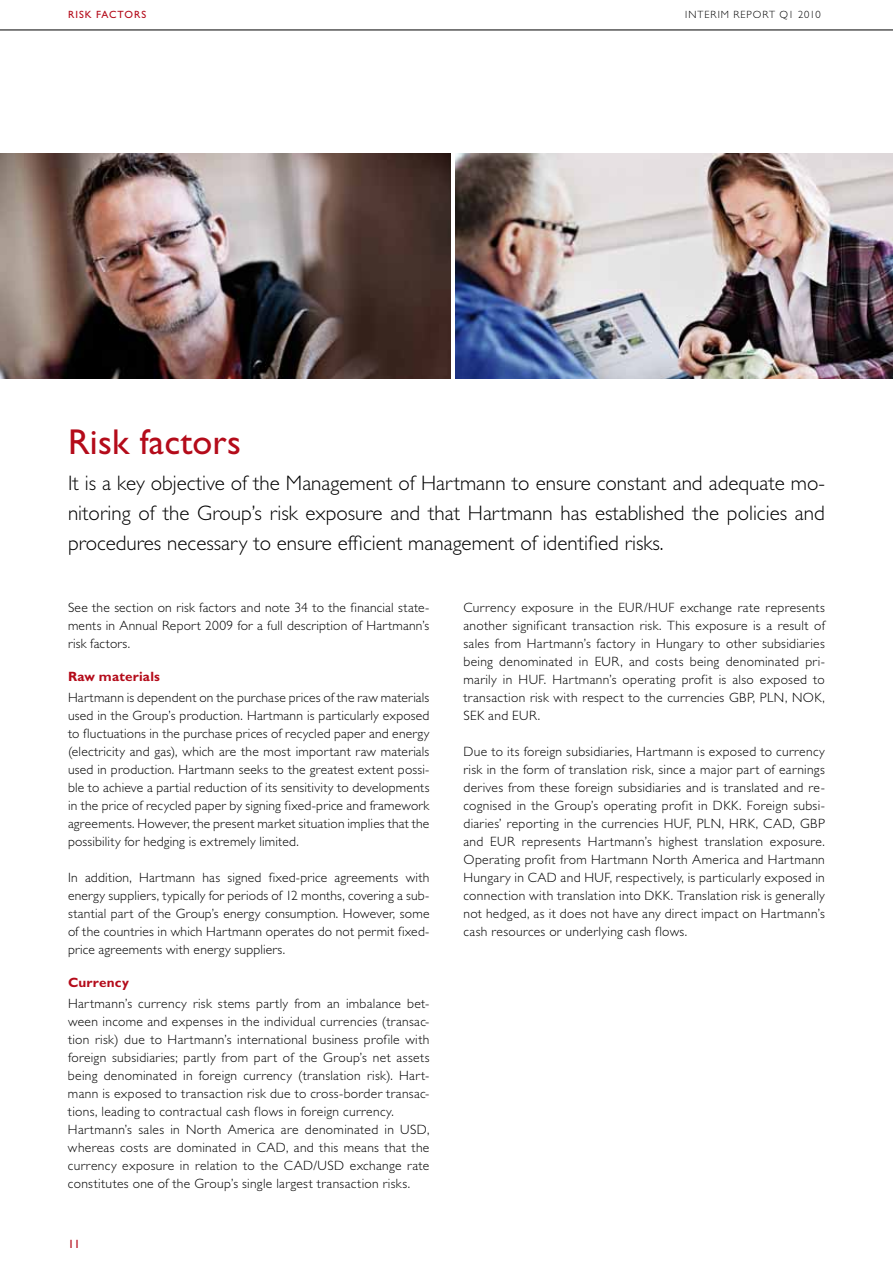
<style>
.page{position:relative;width:893px;height:1263px;background:#fff}
.page>*{position:absolute;margin:0;border:0;box-sizing:border-box;transform-origin:0 0}
.t1{font:36px "Gill Sans Std";letter-spacing:.005em;color:#b40b1a}
.t2{font:300 21px/30px "Gill Sans Std";color:#000;text-align:justify}
.t3{font:300 13.5px/18px "Gill Sans Std";letter-spacing:.025em;color:#000;text-align:justify}
.t4{font:700 13.5px "Gill Sans Std";letter-spacing:.015em;color:#b40b1a}
.t5{font:12px "Gill Sans Std";color:#b40b1a}
.t6{font:300 10.5px "Gill Sans Std";letter-spacing:.09em;color:#000}
.t7{font:10.5px "Gill Sans Std";letter-spacing:.095em;color:#b40b1a}
</style>
<div class="page">
<hr style="left:0;top:30px;width:893px;height:1px;background:#000">
<img style="left:0;top:153px;width:451px;height:225px">
<img style="left:455px;top:153px;width:438px;height:225px">
<p class="t7" style="left:68px;top:9px;width:80px">RISK FACTORS</p>
<p class="t6" style="left:685px;top:9px;width:137px">interim report q1 2010</p>
<h1 class="t1" style="left:68px;top:421px;width:174px">Risk factors</h1>
<p class="t2" style="left:68px;top:468px;width:758px">It is a key objective of the Management of Hartmann to ensure constant and adequate mo&shy;nitoring of the Group’s risk exposure and that Hartmann has established the policies and procedures necessary to ensure efficient management of identified risks.</p>
<p class="t3" style="left:68px;top:599px;width:363px">See the section on risk factors and note 34 to the financial state&shy;ments in Annual Report 2009 for a full description of Hartmann’s risk factors.</p>
<p class="t4" style="left:68px;top:668px;width:94px">Raw materials</p>
<p class="t3" style="left:68px;top:689px;width:363px">Hartmann is dependent on the purchase prices of the raw materials used in the Group’s production. Hartmann is particularly exposed to fluctuations in the purchase prices of recycled paper and energy (electricity and gas), which are the most important raw materials used in production. Hartmann seeks to the greatest extent possi&shy;ble to achieve a partial reduction of its sensitivity to developments in the price of recycled paper by signing fixed-price and framework agreements. However, the present market situation implies that the possibility for hedging is extremely limited.</p>
<p class="t3" style="left:68px;top:869px;width:363px">I n addition, Hartmann has signed fixed-price agreements with energy suppliers, typically for periods of 12 months, covering a sub&shy;stantial part of the Group’s energy consumption. However, some of the countries in which Hartmann operates do not permit fixed&shy;price agreements with energy suppliers.</p>
<p class="t4" style="left:68px;top:974px;width:62px">Currency</p>
<p class="t3" style="left:68px;top:995px;width:363px;text-align:left">Hartmann’s currency risk stems partly from an imbalance bet&shy;ween income and expenses in the individual currencies (transac&shy;tion risk) due to Hartmann’s international business profile with foreign subsidiaries; partly from part of the Group’s net assets being denominated in foreign currency (translation risk). Hart&shy;mann is exposed to transaction risk due to cross-border transac&shy;tions, leading to contractual cash flows in foreign currency.<br>Hartmann’s sales in N orth America are denominated in USD, whereas costs are dominated in CAD, and this means that the currency exposure in relation to the CAD/USD exchange rate constitutes one of the Group’s single largest transaction risks.</p>
<p class="t5" style="left:68px;top:1237px;width:13px">11</p>
<p class="t3" style="left:463px;top:599px;width:363px">Currency exposure in the EUR/HUF exchange rate represents another significant transaction risk. This exposure is a result of sales from Hartmann’s factory in Hungary to other subsidiaries being denominated in EUR, and costs being denominated pri&shy;marily in HUF. Hartmann’s operating profit is also exposed to transaction risk with respect to the currencies GBP, PLN , NO K, SEK and EUR.</p>
<p class="t3" style="left:463px;top:743px;width:363px">Due to its foreign subsidiaries, Hartmann is exposed to currency risk in the form of translation risk, since a major part of earnings derives from these foreign subsidiaries and is translated and re&shy;cognised in the Group’s operating profit in DKK. Foreign subsi&shy;diaries’ reporting in the currencies HUF, PLN , HRK, CAD, GBP and EUR represents Hartmann’s highest translation exposure.<br>Operating profit from Hartmann N orth America and Hartmann Hungary in CAD and HUF, respectively, is particularly exposed in connection with translation into DKK. Translation risk is generally not hedged, as it does not have any direct impact on Hartmann’s cash resources or underlying cash flows.</p>
</div>
